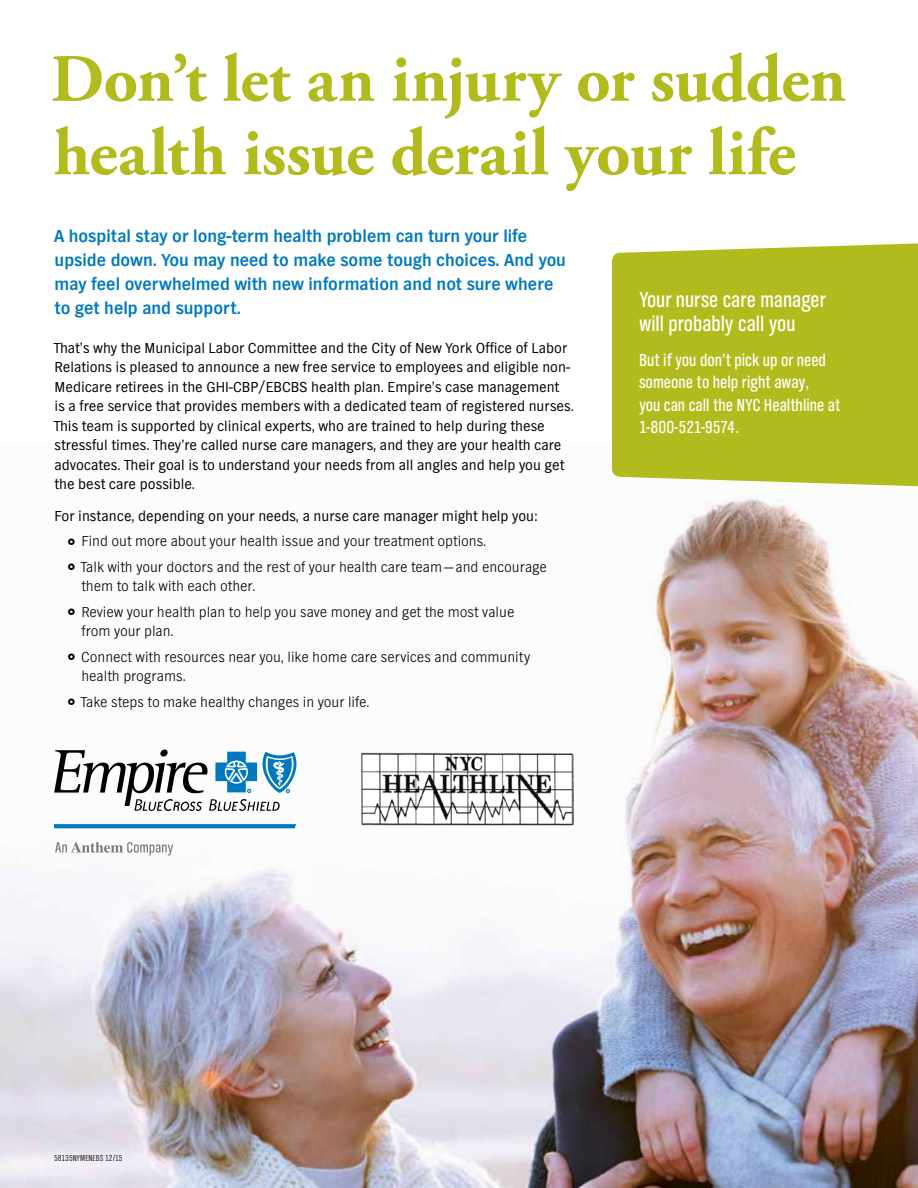
<style>
.page{position:relative;width:918px;height:1188px;background:#fff}
.page>*{position:absolute;margin:0;border:0;box-sizing:border-box;transform-origin:0 0}
.t1{font:700 67.5px/73.5px "Adobe Garamond Pro";letter-spacing:-.005em;color:#b2bb1e}
.t2{font:22.5px/24px "TV Nord Cond EF";color:#fff}
.t3{font:700 18px/24px "TV Nord EF";color:#0079c1}
.t4{font:18px/22.5px "TV Nord Cond EF";color:#fff}
.t5{font:15px/19.5px "TV Nord EF";color:#000}
.t6{font:300 15px/25.5px "TV Nord EF";color:#000}
.t7{font:300 9px "TV Nord Cond EF";color:#000}
</style>
<div class="page">
<img style="left:0;top:498px;width:918px;height:690px">
<div style="left:612px;top:243px;width:306px;height:244px;background:#b2bb1e"></div>
<svg style="left:54px;top:750px;width:248px;height:61px"></svg>
<svg style="left:55px;top:842px;width:118px;height:14px"></svg>
<svg style="left:54px;top:824px;width:242px;height:4px"></svg>
<img style="left:361px;top:752px;width:212px;height:73px">
<svg style="left:68px;top:538px;width:7px;height:7px"></svg>
<svg style="left:68px;top:564px;width:7px;height:6px"></svg>
<svg style="left:68px;top:609px;width:7px;height:6px"></svg>
<svg style="left:68px;top:654px;width:7px;height:6px"></svg>
<svg style="left:68px;top:699px;width:7px;height:6px"></svg>
<h1 class="t1" style="left:51px;top:44px;width:797px">Don’t let an injury or sudden health issue derail your life</h1>
<p class="t3" style="left:54px;top:224px;width:513px">A hospital stay or long-term health problem can turn your life upside down. You may need to make some tough choices. And you may feel overwhelmed with new information and not sure where to get help and support.</p>
<p class="t5" style="left:54px;top:338px;width:522px">That’s why the Municipal Labor Committee and the City of New York Office of Labor Relations is pleased to announce a new free service to employees and eligible non-Medicare retirees in the GHI-CBP/EBCBS health plan. Empire’s case management<br>is a free service that provides members with a dedicated team of registered nurses.<br>This team is supported by clinical experts, who are trained to help during these stressful times. They’re called nurse care managers, and they are your health care advocates. Their goal is to understand your needs from all angles and help you get the best care possible.</p>
<p class="t5" style="left:55px;top:506px;width:484px">For instance, depending on your needs, a nurse care manager might help you:</p>
<p class="t6" style="left:81px;top:528px;width:468px">Find out more about your health issue and your treatment options.<br>Talk with your doctors and the rest of your health care team—and encourage</p>
<p class="t6" style="left:81px;top:573px;width:434px">them to talk with each other.<br>Review your health plan to help you save money and get the most value</p>
<p class="t6" style="left:81px;top:618px;width:451px">from your plan.<br>Connect with resources near you, like home care services and community</p>
<p class="t6" style="left:81px;top:663px;width:290px">health programs.<br>Take steps to make healthy changes in your life.</p>
<h2 class="t2" style="left:639px;top:288px;width:188px">Your nurse care manager will probably call you</h2>
<p class="t4" style="left:639px;top:349px;width:203px">But if you don’t pick up or need someone to help right away,<br>you can call the NYC Healthline at<br>1-800-521-9574.</p>
<p class="t7" style="left:54px;top:1153px;width:70px">58135NYMENEBS 12/15</p>
</div>
